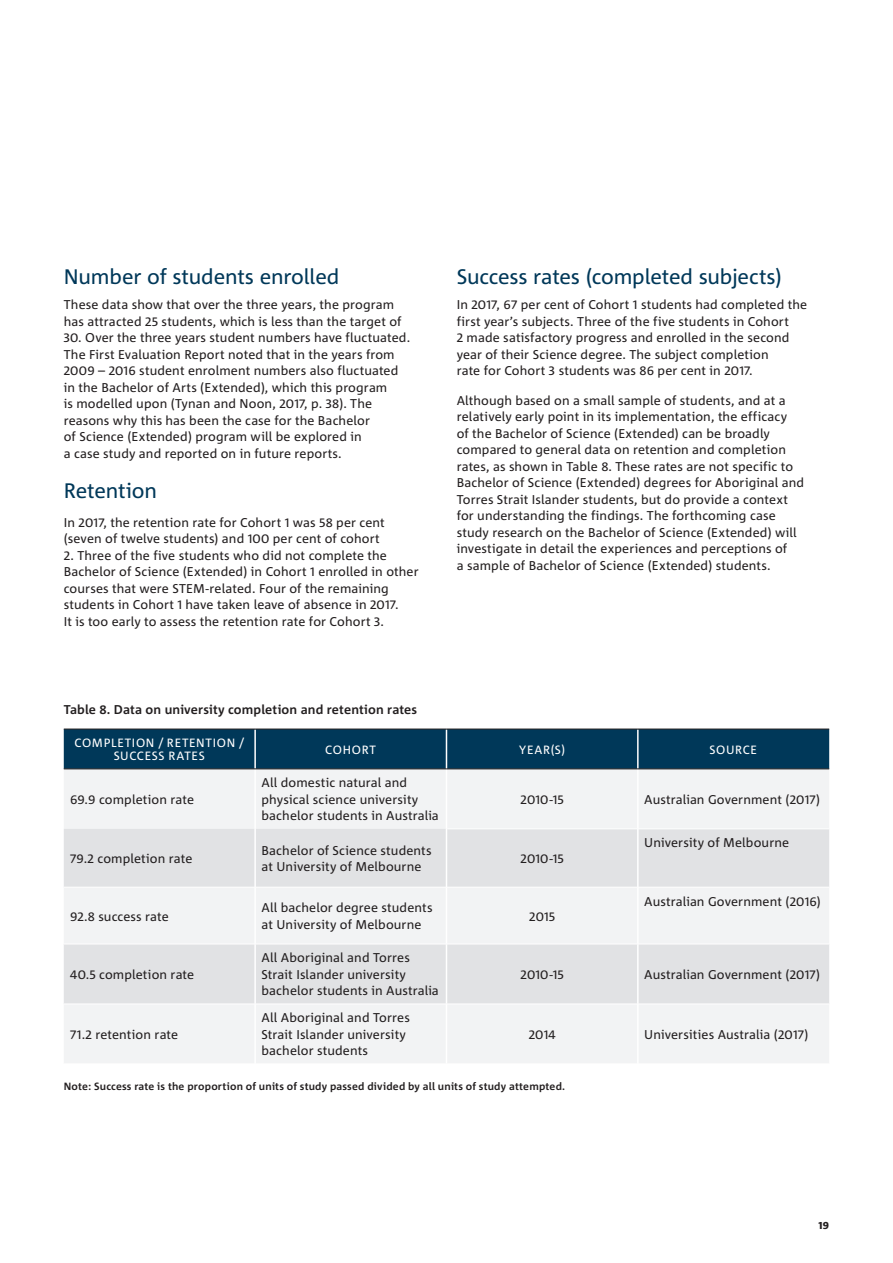
<style>
.page{position:relative;width:893px;height:1263px;background:#fff}
.page>*{position:absolute;margin:0;border:0;box-sizing:border-box;transform-origin:0 0}
.H2_Heading{font:21px "Corpid C1";letter-spacing:-.01em;color:#003859}
.Body_Copy_Regular{font:21px "Corpid C1";letter-spacing:-.01em;color:#003859}
.Body_Copy_Regular-2{font:12.75px/16.5px "Corpid C1";letter-spacing:.01em;color:#231f20}
.Body_Copy_Regular-3{font:700 12.75px "Corpid C1";letter-spacing:.01em;color:#231f20}
.Table_text_-_light{font:12.75px "Corpid C1";color:#231f20}
.Table_header_row_-_L{font:12px/13.5px "Corpid C1";letter-spacing:.055em;color:#fff;text-align:center}
.Notes{font:700 10.5px "Corpid C1";letter-spacing:.015em;color:#231f20}
.t1{font:800 10.5px "Corpid C1";color:#231f20}
</style>
<div class="page">
<div style="left:64px;top:730px;width:765px;height:39px;background:#003859"></div>
<div style="left:64px;top:770px;width:765px;height:293px;background:#f2f3f4"></div>
<svg style="left:64px;top:829px;width:765px;height:175px;fill:#e1e2e4"></svg>
<hr style="left:254px;top:729px;width:2px;height:40px;background:#fff">
<hr style="left:446px;top:729px;width:1px;height:40px;background:#fff">
<hr style="left:637px;top:729px;width:2px;height:40px;background:#fff">
<hr style="left:254px;top:769px;width:2px;height:60px;background:#fff">
<hr style="left:446px;top:769px;width:1px;height:60px;background:#fff">
<hr style="left:637px;top:769px;width:2px;height:60px;background:#fff">
<hr style="left:254px;top:829px;width:2px;height:58px;background:#fff">
<hr style="left:446px;top:829px;width:1px;height:58px;background:#fff">
<hr style="left:637px;top:829px;width:2px;height:58px;background:#fff">
<hr style="left:254px;top:887px;width:2px;height:57px;background:#fff">
<hr style="left:446px;top:887px;width:1px;height:57px;background:#fff">
<hr style="left:637px;top:887px;width:2px;height:57px;background:#fff">
<hr style="left:254px;top:944px;width:2px;height:60px;background:#fff">
<hr style="left:446px;top:944px;width:1px;height:60px;background:#fff">
<hr style="left:637px;top:944px;width:2px;height:60px;background:#fff">
<hr style="left:254px;top:1004px;width:2px;height:60px;background:#fff">
<hr style="left:446px;top:1004px;width:1px;height:60px;background:#fff">
<hr style="left:637px;top:1004px;width:2px;height:60px;background:#fff">
<hr style="left:447px;top:828px;width:191px;height:1px;background:#fff">
<hr style="left:638px;top:828px;width:191px;height:1px;background:#fff">
<hr style="left:64px;top:887px;width:191px;height:1px;background:#fff">
<hr style="left:255px;top:887px;width:191px;height:1px;background:#fff">
<hr style="left:446px;top:887px;width:192px;height:1px;background:#fff">
<hr style="left:638px;top:887px;width:191px;height:1px;background:#fff">
<hr style="left:64px;top:944px;width:191px;height:1px;background:#fff">
<hr style="left:255px;top:944px;width:191px;height:1px;background:#fff">
<hr style="left:446px;top:944px;width:192px;height:1px;background:#fff">
<hr style="left:638px;top:944px;width:191px;height:1px;background:#fff">
<hr style="left:64px;top:1004px;width:191px;height:1px;background:#fff">
<hr style="left:255px;top:1004px;width:191px;height:1px;background:#fff">
<hr style="left:446px;top:1004px;width:192px;height:1px;background:#fff">
<hr style="left:638px;top:1004px;width:191px;height:1px;background:#fff">
<hr style="left:64px;top:729px;width:191px;height:1px;background:#231f20">
<hr style="left:255px;top:729px;width:191px;height:1px;background:#231f20">
<hr style="left:446px;top:729px;width:192px;height:1px;background:#231f20">
<hr style="left:638px;top:729px;width:191px;height:1px;background:#231f20">
<hr style="left:64px;top:769px;width:191px;height:1px;background:#231f20">
<hr style="left:255px;top:769px;width:191px;height:1px;background:#231f20">
<hr style="left:446px;top:769px;width:192px;height:1px;background:#231f20">
<hr style="left:638px;top:769px;width:191px;height:1px;background:#231f20">
<h2 class="H2_Heading" style="left:64px;top:264px;width:277px">Number of students enrolled</h2>
<p class="Body_Copy_Regular-2" style="left:64px;top:296px;width:339px">These data show that over the three years, the program has attracted 25 students, which is less than the target of</p>
<p class="Body_Copy_Regular-2" style="left:64px;top:329px;width:348px">30. Over the three years student numbers have fluctuated.<br>The First Evaluation Report noted that in the years from 2009 – 2016 student enrolment numbers also fluctuated in the Bachelor of Arts (Extended), which this program<br>is modelled upon (Tynan and Noon, 2017, p. 38). The reasons why this has been the case for the Bachelor<br>of Science (Extended) program will be explored in<br>a case study and reported on in future reports.</p>
<p class="Body_Copy_Regular" style="left:64px;top:477px;width:95px">Retention</p>
<p class="Body_Copy_Regular-2" style="left:64px;top:514px;width:323px">In 2017, the retention rate for Cohort 1 was 58 per cent (seven of twelve students) and 100 per cent of cohort</p>
<p class="Body_Copy_Regular-2" style="left:64px;top:547px;width:356px">2. Three of the five students who did not complete the Bachelor of Science (Extended) in Cohort 1 enrolled in other courses that were STEM-related. Four of the remaining students in Cohort 1 have taken leave of absence in 2017.<br>It is too early to assess the retention rate for Cohort 3.</p>
<h2 class="H2_Heading" style="left:457px;top:264px;width:327px">Success rates (completed subjects)</h2>
<p class="Body_Copy_Regular-2" style="left:457px;top:296px;width:352px">In 2017, 67 per cent of Cohort 1 students had completed the first year’s subjects. Three of the five students in Cohort<br>2 made satisfactory progress and enrolled in the second year of their Science degree. The subject completion<br>rate for Cohort 3 students was 86 per cent in 2017.</p>
<p class="Body_Copy_Regular-2" style="left:457px;top:391px;width:349px">Although based on a small sample of students, and at a relatively early point in its implementation, the efficacy<br>of the Bachelor of Science (Extended) can be broadly compared to general data on retention and completion rates, as shown in Table 8. These rates are not specific to Bachelor of Science (Extended) degrees for Aboriginal and Torres Strait Islander students, but do provide a context for understanding the findings. The forthcoming case study research on the Bachelor of Science (Extended) will investigate in detail the experiences and perceptions of<br>a sample of Bachelor of Science (Extended) students.</p>
<p class="Body_Copy_Regular-3" style="left:64px;top:702px;width:355px">Table 8. Data on university completion and retention rates</p>
<p class="Table_header_row_-_L" style="left:75px;top:736px;width:171px">COMPLETION / RETENTION /<br>SUCCESS RATES</p>
<p class="Table_header_row_-_L" style="left:325px;top:742px;width:52px">COHORT</p>
<p class="Table_header_row_-_L" style="left:519px;top:742px;width:47px">YEAR(S)</p>
<p class="Table_header_row_-_L" style="left:709px;top:742px;width:49px">SOURCE</p>
<p class="Body_Copy_Regular-2" style="left:70px;top:791px;width:125px">69.9 completion rate</p>
<p class="Body_Copy_Regular-2" style="left:261px;top:774px;width:179px">All domestic natural and physical science university bachelor students in Australia</p>
<p class="Body_Copy_Regular-2" style="left:520px;top:791px;width:45px">2010-15</p>
<p class="Body_Copy_Regular-2" style="left:644px;top:791px;width:177px">Australian Government (2017)</p>
<p class="Body_Copy_Regular-2" style="left:70px;top:850px;width:124px">79.2 completion rate</p>
<p class="Body_Copy_Regular-2" style="left:261px;top:842px;width:172px">Bachelor of Science students at University of Melbourne</p>
<p class="Body_Copy_Regular-2" style="left:520px;top:850px;width:45px">2010-15</p>
<p class="Body_Copy_Regular-2" style="left:70px;top:907px;width:100px">92.8 success rate</p>
<p class="Body_Copy_Regular-2" style="left:261px;top:899px;width:172px">All bachelor degree students at University of Melbourne</p>
<p class="Body_Copy_Regular-2" style="left:529px;top:907px;width:27px">2015</p>
<p class="Body_Copy_Regular-2" style="left:644px;top:834px;width:147px">University of Melbourne</p>
<p class="Body_Copy_Regular-2" style="left:644px;top:892px;width:178px">Australian Government (2016)</p>
<p class="Body_Copy_Regular-2" style="left:70px;top:966px;width:126px">40.5 completion rate</p>
<p class="Body_Copy_Regular-2" style="left:70px;top:1026px;width:110px">71.2 retention rate</p>
<p class="Body_Copy_Regular-2" style="left:261px;top:949px;width:179px">All Aboriginal and Torres<br>Strait Islander university bachelor students in Australia</p>
<p class="Body_Copy_Regular-2" style="left:261px;top:1009px;width:150px">All Aboriginal and Torres<br>Strait Islander university bachelor students</p>
<p class="Body_Copy_Regular-2" style="left:520px;top:966px;width:45px">2010-15</p>
<p class="Body_Copy_Regular-2" style="left:644px;top:966px;width:177px">Australian Government (2017)</p>
<p class="Table_text_-_light" style="left:529px;top:1026px;width:26px">2014</p>
<p class="Body_Copy_Regular-2" style="left:644px;top:1026px;width:166px">Universities Australia (2017)</p>
<p class="Notes" style="left:64px;top:1079px;width:503px">Note: Success rate is the proportion of units of study passed divided by all units of study attempted.</p>
<p class="t1" style="left:819px;top:1218px;width:12px">19</p>
</div>
